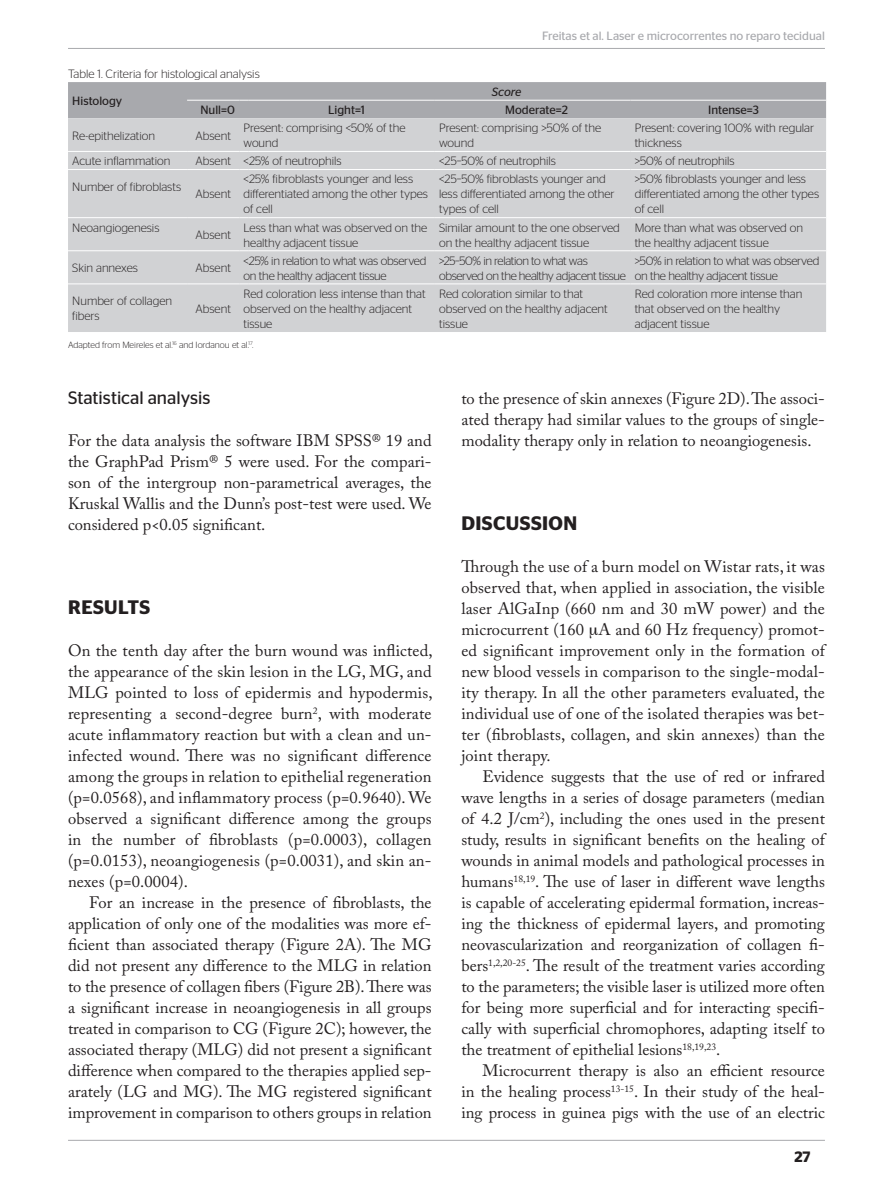
<style>
.page{position:relative;width:893px;height:1191px;background:#fff}
.page>*{position:absolute;margin:0;border:0;box-sizing:border-box;transform-origin:0 0}
._5_0_sub1{font:600 19.5px "Stag Sans";letter-spacing:.02em;color:#231f20}
._5_1_sub2{font:18px "Stag Sans";color:#231f20}
._4_1_texto{font:16.5px/21px "Adobe Caslon Pro";color:#231f20;text-align:justify}
._4_0_primeiro_parágr{font:16.5px/21px "Adobe Caslon Pro";letter-spacing:.01em;color:#231f20;text-align:justify}
.t1{font:600 15px "Stag Sans";color:#231f20}
._7_3_tab_texto{font:300 12px/15px "Stag Sans";color:#231f20}
._7_3_tab_texto-2{font:300 12px/15px "Stag Sans";letter-spacing:-.02em;color:#231f20}
._7_3_tab_texto-3{font:300 12px/15px "Stag Sans";letter-spacing:-.03em;color:#231f20}
.t2{font:12px "Stag Sans";color:#a8a9ad}
._7_2_tab_primeira_li{font:12px "Stag Sans";color:#231f20}
._7_0_titulo_fig_tab{font:300 12px "Stag Sans";color:#231f20}
._7_2_tab_primeira_li-2{font:italic 12px "Stag Sans";color:#231f20}
._7_1_legenda_fig_tab{font:300 9px "Stag Sans";color:#231f20}
</style>
<div class="page">
<hr style="left:68px;top:1140px;width:757px;height:1px;background:#a8a9ad">
<hr style="left:68px;top:48px;width:757px;height:1px;background:#a8a9ad">
<div style="left:68px;top:118px;width:758px;height:214px;background:#d1d2d4"></div>
<div style="left:68px;top:82px;width:758px;height:36px;background:#a8a9ad"></div>
<hr style="left:248px;top:100px;width:187px;height:1px;background:#fff">
<hr style="left:435px;top:100px;width:195px;height:1px;background:#fff">
<hr style="left:630px;top:100px;width:196px;height:1px;background:#fff">
<hr style="left:68px;top:151px;width:119px;height:1px;background:#fff">
<hr style="left:187px;top:151px;width:52px;height:1px;background:#fff">
<hr style="left:248px;top:151px;width:187px;height:1px;background:#fff">
<hr style="left:435px;top:151px;width:195px;height:1px;background:#fff">
<hr style="left:630px;top:151px;width:196px;height:1px;background:#fff">
<hr style="left:68px;top:169px;width:119px;height:1px;background:#fff">
<hr style="left:187px;top:169px;width:52px;height:1px;background:#fff">
<hr style="left:248px;top:169px;width:187px;height:1px;background:#fff">
<hr style="left:435px;top:169px;width:195px;height:1px;background:#fff">
<hr style="left:630px;top:169px;width:196px;height:1px;background:#fff">
<hr style="left:68px;top:217px;width:119px;height:1px;background:#fff">
<hr style="left:187px;top:217px;width:52px;height:1px;background:#fff">
<hr style="left:248px;top:217px;width:187px;height:1px;background:#fff">
<hr style="left:435px;top:217px;width:195px;height:1px;background:#fff">
<hr style="left:630px;top:217px;width:196px;height:1px;background:#fff">
<hr style="left:68px;top:250px;width:119px;height:1px;background:#fff">
<hr style="left:187px;top:250px;width:52px;height:1px;background:#fff">
<hr style="left:248px;top:250px;width:187px;height:1px;background:#fff">
<hr style="left:435px;top:250px;width:195px;height:1px;background:#fff">
<hr style="left:630px;top:250px;width:196px;height:1px;background:#fff">
<hr style="left:68px;top:284px;width:119px;height:1px;background:#fff">
<hr style="left:187px;top:284px;width:52px;height:1px;background:#fff">
<hr style="left:248px;top:284px;width:187px;height:1px;background:#fff">
<hr style="left:435px;top:284px;width:195px;height:1px;background:#fff">
<hr style="left:630px;top:284px;width:196px;height:1px;background:#fff">
<p class="_7_0_titulo_fig_tab" style="left:68px;top:67px;width:193px">Table 1. Criteria for histological analysis</p>
<p class="t2" style="left:542px;top:29px;width:284px">Freitas et al. Laser e microcorrentes no reparo tecidual</p>
<p class="_7_2_tab_primeira_li" style="left:72px;top:94px;width:52px">Histology</p>
<p class="_7_2_tab_primeira_li-2" style="left:492px;top:85px;width:31px">Score</p>
<p class="_7_2_tab_primeira_li" style="left:200px;top:103px;width:36px">Null=0</p>
<p class="_7_2_tab_primeira_li" style="left:328px;top:103px;width:38px">Light=1</p>
<p class="_7_2_tab_primeira_li" style="left:505px;top:103px;width:64px">Moderate=2</p>
<p class="_7_2_tab_primeira_li" style="left:708px;top:103px;width:52px">Intense=3</p>
<p class="_7_3_tab_texto" style="left:72px;top:128px;width:84px">Re-epithelization</p>
<p class="_7_3_tab_texto" style="left:195px;top:128px;width:37px">Absent</p>
<p class="_7_3_tab_texto" style="left:244px;top:120px;width:164px">Present: comprising &lt;50% of the wound</p>
<p class="_7_3_tab_texto" style="left:439px;top:120px;width:163px">Present: comprising &gt;50% of the wound</p>
<p class="_7_3_tab_texto" style="left:635px;top:120px;width:181px">Present: covering 100% with regular thickness</p>
<p class="_7_3_tab_texto" style="left:72px;top:153px;width:100px">Acute inflammation</p>
<p class="_7_3_tab_texto" style="left:195px;top:153px;width:37px">Absent</p>
<p class="_7_3_tab_texto" style="left:244px;top:153px;width:100px">&lt;25% of neutrophils</p>
<p class="_7_3_tab_texto" style="left:439px;top:153px;width:118px">&lt;25–50% of neutrophils</p>
<p class="_7_3_tab_texto" style="left:635px;top:153px;width:101px">&gt;50% of neutrophils</p>
<p class="_7_3_tab_texto" style="left:72px;top:179px;width:111px">Number of fibroblasts</p>
<p class="_7_3_tab_texto" style="left:195px;top:186px;width:37px">Absent</p>
<p class="_7_3_tab_texto" style="left:244px;top:171px;width:186px">&lt;25% fibroblasts younger and less differentiated among the other types of cell</p>
<p class="_7_3_tab_texto" style="left:439px;top:171px;width:177px">&lt;25–50% fibroblasts younger and less differentiated among the other types of cell</p>
<p class="_7_3_tab_texto" style="left:635px;top:171px;width:186px">&gt;50% fibroblasts younger and less differentiated among the other types of cell</p>
<p class="_7_3_tab_texto" style="left:72px;top:220px;width:89px">Neoangiogenesis</p>
<p class="_7_3_tab_texto" style="left:195px;top:227px;width:37px">Absent</p>
<p class="_7_3_tab_texto" style="left:244px;top:220px;width:185px">Less than what was observed on the healthy adjacent tissue</p>
<p class="_7_3_tab_texto" style="left:439px;top:220px;width:182px">Similar amount to the one observed on the healthy adjacent tissue</p>
<p class="_7_3_tab_texto" style="left:635px;top:220px;width:170px">More than what was observed on the healthy adjacent tissue</p>
<p class="_7_3_tab_texto" style="left:72px;top:260px;width:67px">Skin annexes</p>
<p class="_7_3_tab_texto" style="left:195px;top:260px;width:37px">Absent</p>
<p class="_7_3_tab_texto-2" style="left:244px;top:253px;width:184px">&lt;25% in relation to what was observed on the healthy adjacent tissue</p>
<p class="_7_3_tab_texto-3" style="left:439px;top:253px;width:188px">&gt;25–50% in relation to what was observed on the healthy adjacent tissue</p>
<p class="_7_3_tab_texto-2" style="left:635px;top:253px;width:186px">&gt;50% in relation to what was observed on the healthy adjacent tissue</p>
<p class="_7_3_tab_texto" style="left:72px;top:293px;width:101px">Number of collagen fibers</p>
<p class="_7_3_tab_texto" style="left:195px;top:301px;width:37px">Absent</p>
<p class="_7_3_tab_texto" style="left:244px;top:286px;width:184px">Red coloration less intense than that observed on the healthy adjacent tissue</p>
<p class="_7_3_tab_texto" style="left:439px;top:286px;width:170px">Red coloration similar to that observed on the healthy adjacent tissue</p>
<p class="_7_3_tab_texto" style="left:635px;top:286px;width:169px">Red coloration more intense than that observed on the healthy adjacent tissue</p>
<p class="_7_1_legenda_fig_tab" style="left:68px;top:339px;width:187px">Adapted from Meireles et al.<sup>16</sup> and Iordanou et al.<sup>17</sup>.</p>
<p class="_5_1_sub2" style="left:68px;top:388px;width:144px">Statistical analysis</p>
<p class="_4_0_primeiro_parágr" style="left:68px;top:430px;width:365px">For the data analysis the software IBM SPSS® 19 and the GraphPad Prism® 5 were used. For the compari&shy;son of the intergroup non-parametrical averages, the Kruskal Wallis and the Dunn’s post-test were used. We considered p&lt;0.05 significant.</p>
<p class="_5_0_sub1" style="left:68px;top:596px;width:84px">RESULTS</p>
<p class="_4_0_primeiro_parágr" style="left:68px;top:640px;width:366px">On the tenth day after the burn wound was inflicted, the appearance of the skin lesion in the LG, MG, and MLG pointed to loss of epidermis and hypodermis, representing a second-degree burn<sup>2</sup>, with moderate acute inflammatory reaction but with a clean and un&shy;infected wound. There was no significant difference among the groups in relation to epithelial regeneration (p=0.0568), and inflammatory process (p=0.9640). We observed a significant difference among the groups in the number of fibroblasts (p=0.0003), collagen (p=0.0153), neoangiogenesis (p=0.0031), and skin an&shy;nexes (p=0.0004).</p>
<p class="_4_1_texto" style="left:68px;top:892px;width:365px;text-indent:21px">For an increase in the presence of fibroblasts, the application of only one of the modalities was more ef&shy;ficient than associated therapy (Figure 2A). The MG did not present any difference to the MLG in relation to the presence of collagen fibers (Figure 2B). There was a significant increase in neoangiogenesis in all groups treated in comparison to CG (Figure 2C); however, the associated therapy (MLG) did not present a significant difference when compared to the therapies applied sep&shy;arately (LG and MG). The MG registered significant improvement in comparison to others groups in relation</p>
<p class="_4_1_texto" style="left:461px;top:388px;width:365px">to the presence of skin annexes (Figure 2D). The associ&shy;ated therapy had similar values to the groups of single&shy;modality therapy only in relation to neoangiogenesis.</p>
<p class="_5_0_sub1" style="left:462px;top:512px;width:117px">DISCUSSION</p>
<p class="_4_0_primeiro_parágr" style="left:461px;top:556px;width:365px">Through the use of a burn model on Wistar rats, it was observed that, when applied in association, the visible laser AlGaInp (660 nm and 30 mW power) and the microcurrent (160 A and 60 Hz frequency) promot&shy;ed significant improvement only in the formation of new blood vessels in comparison to the single-modal&shy;ity therapy. In all the other parameters evaluated, the individual use of one of the isolated therapies was bet&shy;ter (fibroblasts, collagen, and skin annexes) than the joint therapy.</p>
<p class="_4_1_texto" style="left:461px;top:766px;width:365px;text-indent:21px">Evidence suggests that the use of red or infrared wave lengths in a series of dosage parameters (median of 4.2 J/cm<sup>2</sup>), including the ones used in the present study, results in significant benefits on the healing of wounds in animal models and pathological processes in humans<sup>18,19</sup>. The use of laser in different wave lengths is capable of accelerating epidermal formation, increas&shy;ing the thickness of epidermal layers, and promoting neovascularization and reorganization of collagen fi&shy;bers<sup>1,2,20-25</sup>. The result of the treatment varies according to the parameters; the visible laser is utilized more often for being more superficial and for interacting specifi&shy;cally with superficial chromophores, adapting itself to the treatment of epithelial lesions<sup>18,19,23</sup>.</p>
<p class="_4_1_texto" style="left:461px;top:1060px;width:365px;text-indent:21px">Microcurrent therapy is also an efficient resource in the healing process<sup>13-15</sup>. In their study of the heal&shy;ing process in guinea pigs with the use of an electric</p>
<p class="t1" style="left:794px;top:1148px;width:18px">27</p>
</div>
